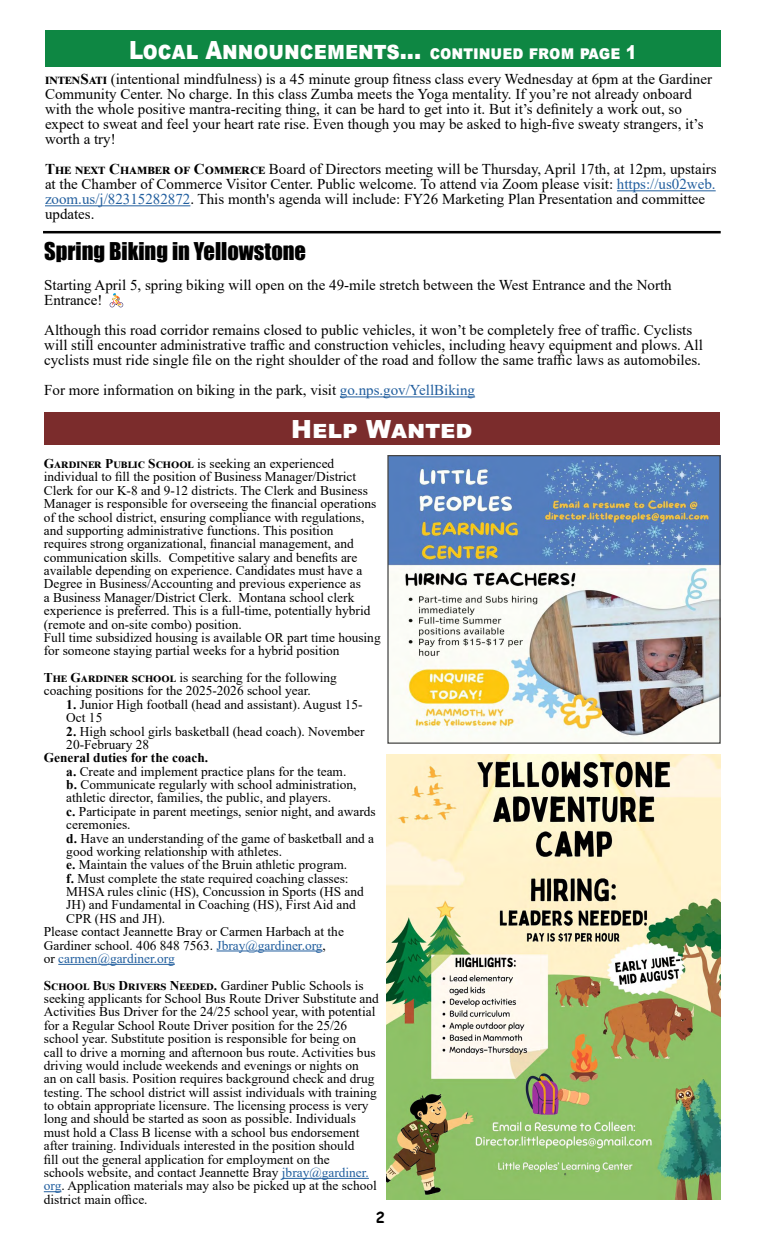
<style>
.page{position:relative;width:765px;height:1260px;background:#fff}
.page>*{position:absolute;margin:0;border:0;box-sizing:border-box;transform-origin:0 0}
.t1{font:900 25px "Arial";color:#fff;scale:.86 1}
.t2{font:900 25px "Arial";color:#fff}
.t3{font:22.5px "Impact";color:#000}
.t4{font:15px/15px "Times New Roman";color:#000}
.t5{font:700 15px "Comic Sans MS";color:#000}
.t6{font:13.38px/13.4px "Times New Roman";color:#000}
.t7{font:700 13.38px "Times New Roman";color:#000}
.t8{font:13.38px "Times New Roman";color:#215e9e}
.s1{font-size:18.88px}
.s2{font-weight:700}
.s3{color:#215e9e}
.s4{color:#000}
</style>
<div class="page">
<hr style="left:43px;top:231px;width:678px;height:2px;background:#000">
<div style="left:45px;top:30px;width:676px;height:37px;background:#0e8743"></div>
<hr style="left:617px;top:190px;width:99px;height:1px;background:#215e9e">
<hr style="left:45px;top:205px;width:145px;height:1px;background:#215e9e">
<hr style="left:217px;top:951px;width:106px;height:1px;background:#215e9e">
<hr style="left:58px;top:964px;width:117px;height:1px;background:#215e9e">
<hr style="left:282px;top:1178px;width:87px;height:1px;background:#215e9e">
<svg style="left:44px;top:1191px;width:17px;height:1px"></svg>
<div style="left:44px;top:413px;width:676px;height:32px;background:#7b2c2c"></div>
<img style="left:387px;top:755px;width:334px;height:445px">
<img style="left:389px;top:457px;width:330px;height:284px">
<div style="left:387px;top:455px;width:334px;height:289px;border:1px solid #454545"></div>
<hr style="left:340px;top:397px;width:135px;height:1px;background:#215e9e">
<h1 class="t1" style="left:129px;top:32px;width:592px">Local Announcements... <span class="s1">continued from page 1</span></h1>
<p class="t4" style="left:45px;top:71px;width:669px"><span class="s2">intenSati</span> (intentional mindfulness) is a 45 minute group fitness class every Wednesday at 6pm at the Gardiner Community Center. No charge. In this class Zumba meets the Yoga mentality. If you’re not already onboard with the whole positive mantra-reciting thing, it can be hard to get into it. But it’s definitely a work out, so expect to sweat and feel your heart rate rise. Even though you may be asked to high-five sweaty strangers, it’s worth a try!</p>
<p class="t4" style="left:45px;top:161px;width:673px"><span class="s2">The next Chamber of Commerce</span> Board of Directors meeting will be Thursday, April 17th, at 12pm, upstairs at the Chamber of Commerce Visitor Center. Public welcome. To attend via Zoom please visit: <span class="s3">https://us02web. zoom.us/j/82315282872</span>. This month's agenda will include: FY26 Marketing Plan Presentation and committee updates.</p>
<h2 class="t3" style="left:44px;top:234px;width:263px">Spring Biking in Yellowstone</h2>
<p class="t4" style="left:44px;top:277px;width:629px">Starting April 5, spring biking will open on the 49-mile stretch between the West Entrance and the North<br>Entrance!</p>
<p class="t4" style="left:44px;top:322px;width:660px">Although this road corridor remains closed to public vehicles, it won’t be completely free of traffic. Cyclists will still encounter administrative traffic and construction vehicles, including heavy equipment and plows. All cyclists must ride single file on the right shoulder of the road and follow the same traffic laws as automobiles.</p>
<p class="t4" style="left:44px;top:382px;width:432px">For more information on biking in the park, visit <span class="s3">go.nps.gov/YellBiking</span></p>
<h1 class="t2" style="left:291px;top:411px;width:183px">Help Wanted</h1>
<p class="t6" style="left:44px;top:456px;width:338px"><span class="s2">Gardiner Public School</span> is seeking an experienced individual to fill the position of Business Manager/District Clerk for our K-8 and 9-12 districts. The Clerk and Business Manager is responsible for overseeing the financial operations of the school district, ensuring compliance with regulations, and supporting administrative functions. This position<br>requires strong organizational, financial management, and communication skills. Competitive salary and benefits are available depending on experience. Candidates must have a Degree in Business/Accounting and previous experience as<br>a Business Manager/District Clerk. Montana school clerk experience is preferred. This is a full-time, potentially hybrid (remote and on-site combo) position.<br>Full time subsidized housing is available OR part time housing for someone staying partial weeks for a hybrid position</p>
<p class="t6" style="left:44px;top:670px;width:295px"><span class="s2">The Gardiner school</span> is searching for the following coaching positions for the 2025-2026 school year.</p>
<p class="t6" style="left:66px;top:697px;width:298px"><span class="s2">1.</span> Junior High football (head and assistant). August 15-<br>Oct 15</p>
<p class="t6" style="left:66px;top:724px;width:300px"><span class="s2">2.</span> High school girls basketball (head coach). November<br>20-February 28</p>
<p class="t7" style="left:44px;top:748px;width:166px">General duties for the coach.</p>
<p class="t6" style="left:66px;top:764px;width:282px"><span class="s2">a.</span> Create and implement practice plans for the team.</p>
<p class="t6" style="left:66px;top:777px;width:292px"><span class="s2">b.</span> Communicate regularly with school administration,</p>
<p class="t6" style="left:66px;top:791px;width:266px">athletic director, families, the public, and players.</p>
<p class="t6" style="left:66px;top:804px;width:311px"><span class="s2">c.</span> Participate in parent meetings, senior night, and awards</p>
<p class="t6" style="left:66px;top:818px;width:66px">ceremonies.</p>
<p class="t6" style="left:66px;top:831px;width:309px"><span class="s2">d.</span> Have an understanding of the game of basketball and a</p>
<p class="t6" style="left:66px;top:844px;width:217px">good working relationship with athletes.</p>
<p class="t6" style="left:66px;top:858px;width:282px"><span class="s2">e.</span> Maintain the values of the Bruin athletic program.</p>
<p class="t6" style="left:66px;top:871px;width:284px"><span class="s2">f.</span> Must complete the state required coaching classes:</p>
<p class="t6" style="left:66px;top:884px;width:299px">MHSA rules clinic (HS), Concussion in Sports (HS and</p>
<p class="t6" style="left:66px;top:898px;width:291px">JH) and Fundamental in Coaching (HS), First Aid and</p>
<p class="t6" style="left:66px;top:911px;width:100px">CPR (HS and JH).</p>
<p class="t6" style="left:44px;top:925px;width:302px">Please contact Jeannette Bray or Carmen Harbach at the</p>
<p class="t6" style="left:44px;top:938px;width:284px">Gardiner school. 406 848 7563. <span class="s3">Jbray@gardiner.org</span>,</p>
<p class="t8" style="left:44px;top:949px;width:132px"><span class="s4">or</span> carmen@gardiner.org</p>
<p class="t6" style="left:44px;top:978px;width:337px"><span class="s2">School Bus Drivers Needed.</span> Gardiner Public Schools is seeking applicants for School Bus Route Driver Substitute and Activities Bus Driver for the 24/25 school year, with potential for a Regular School Route Driver position for the 25/26 school year. Substitute position is responsible for being on call to drive a morning and afternoon bus route. Activities bus driving would include weekends and evenings or nights on<br>an on call basis. Position requires background check and drug testing. The school district will assist individuals with training to obtain appropriate licensure. The licensing process is very long and should be started as soon as possible. Individuals must hold a Class B license with a school bus endorsement after training. Individuals interested in the position should<br>fill out the general application for employment on the<br>schools website, and contact Jeannette Bray <span class="s3">jbray@gardiner. org</span>. Application materials may also be picked up at the school district main office.</p>
<p class="t5" style="left:376px;top:1207px;width:11px">2</p>
</div>
